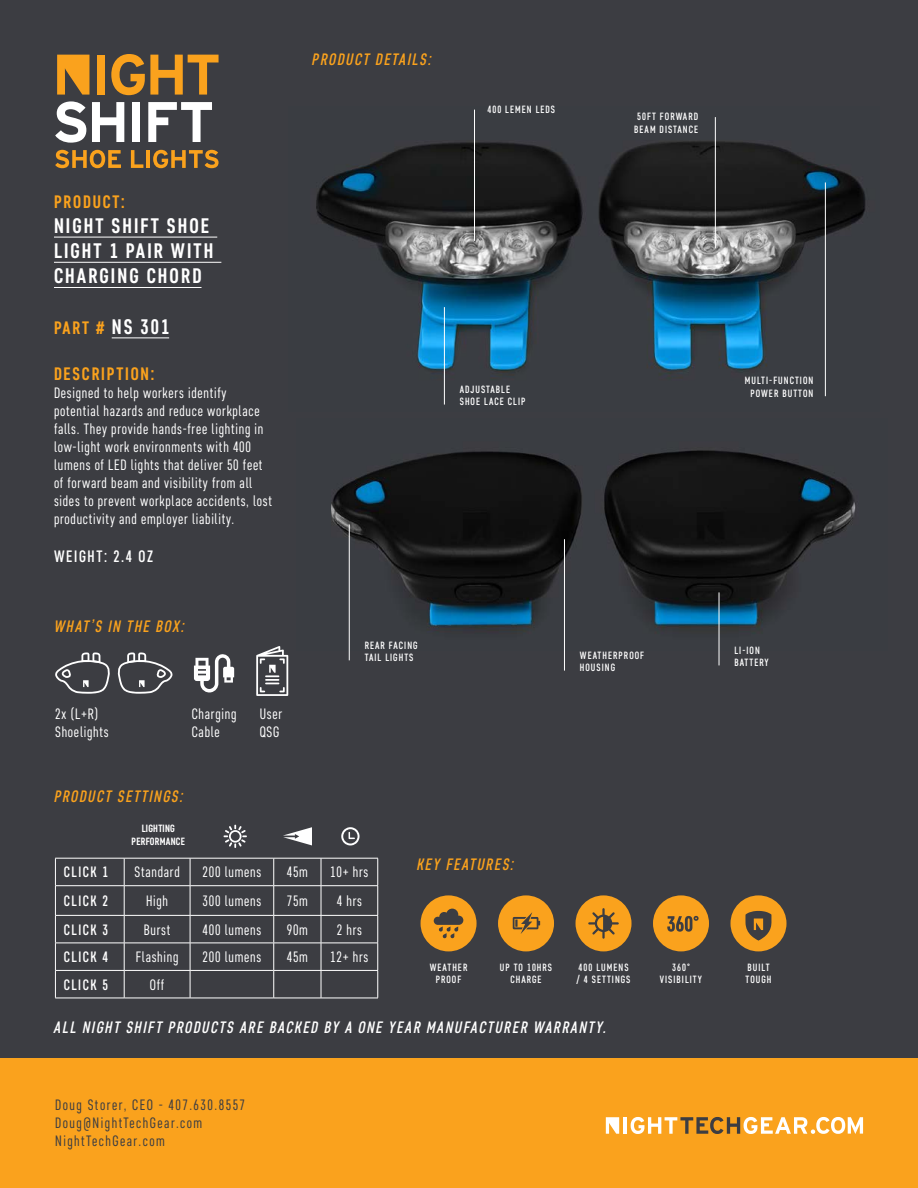
<style>
.page{position:relative;width:918px;height:1188px;background:#3c3d42}
.page>*{position:absolute;margin:0;border:0;box-sizing:border-box;transform-origin:0 0}
.t1{font:700 21px/25.2px "Core Sans D57 Cn";letter-spacing:.1em;color:#fff}
.t2{font:700 18px "Core Sans D57 Cn";letter-spacing:.1em;color:#faa21d}
.t3{font:italic 500 16.5px "Core Sans D47 Cn";letter-spacing:.1em;color:#fff}
.t4{font:italic 500 16.5px "Core Sans D47 Cn";letter-spacing:.1em;color:#faa21d}
.t5{font:500 16.5px "Core Sans D47 Cn";letter-spacing:.1em;color:#fff}
.t6{font:15px/18px "Core Sans D37 Cn";letter-spacing:.05em;color:#fff}
.t7{font:15px/18px "Core Sans D37 Cn";letter-spacing:.1em;color:#3c3d42}
.t8{font:500 15px "Core Sans D47 Cn";letter-spacing:.1em;color:#fff}
.t9{font:500 10.5px/12.6px "Core Sans D47 Cn";letter-spacing:.1em;color:#fff}
.t10{font:700 10.5px/12.6px "Core Sans D57 Cn";letter-spacing:.025em;color:#fff;text-align:center}
.s1{font-size:21px;color:#fff}
</style>
<div class="page">
<img style="left:316px;top:109px;width:550px;height:295px">
<img style="left:331px;top:450px;width:525px;height:200px">
<hr style="left:54px;top:237px;width:163px;height:1px;background:#fff">
<hr style="left:54px;top:262px;width:167px;height:1px;background:#fff">
<hr style="left:54px;top:287px;width:148px;height:1px;background:#fff">
<hr style="left:112px;top:338px;width:57px;height:1px;background:#fff">
<svg style="left:194px;top:654px;width:40px;height:39px"></svg>
<svg style="left:256px;top:646px;width:32px;height:50px"></svg>
<svg style="left:55px;top:652px;width:55px;height:42px"></svg>
<svg style="left:117px;top:652px;width:56px;height:42px"></svg>
<svg style="left:153px;top:150px;width:66px;height:18px"></svg>
<svg style="left:55px;top:150px;width:66px;height:18px"></svg>
<svg style="left:131px;top:150px;width:12px;height:18px"></svg>
<hr style="left:146px;top:150px;width:4px;height:18px;background:#faa21d">
<svg style="left:57px;top:55px;width:32px;height:40px"></svg>
<div style="left:97px;top:55px;width:8px;height:40px;background:#faa21d"></div>
<svg style="left:111px;top:54px;width:108px;height:41px"></svg>
<svg style="left:55px;top:101px;width:31px;height:42px"></svg>
<svg style="left:92px;top:102px;width:32px;height:40px"></svg>
<div style="left:132px;top:102px;width:8px;height:40px;background:#fff"></div>
<svg style="left:148px;top:102px;width:64px;height:40px"></svg>
<hr style="left:474px;top:110px;width:1px;height:131px;background:#fff">
<hr style="left:715px;top:117px;width:1px;height:131px;background:#fff">
<hr style="left:444px;top:307px;width:1px;height:98px;background:#fff">
<hr style="left:564px;top:539px;width:1px;height:132px;background:#fff">
<hr style="left:825px;top:182px;width:1px;height:214px;background:#fff">
<hr style="left:349px;top:524px;width:1px;height:136px;background:#fff">
<hr style="left:719px;top:592px;width:1px;height:73px;background:#fff">
<hr style="left:55px;top:858px;width:69px;height:1px;background:#fff">
<hr style="left:124px;top:858px;width:66px;height:1px;background:#fff">
<hr style="left:190px;top:858px;width:84px;height:1px;background:#fff">
<hr style="left:274px;top:858px;width:47px;height:1px;background:#fff">
<hr style="left:321px;top:858px;width:57px;height:1px;background:#fff">
<hr style="left:55px;top:885px;width:69px;height:1px;background:#fff">
<hr style="left:124px;top:885px;width:66px;height:1px;background:#fff">
<hr style="left:190px;top:885px;width:84px;height:1px;background:#fff">
<hr style="left:274px;top:885px;width:47px;height:1px;background:#fff">
<hr style="left:321px;top:885px;width:57px;height:1px;background:#fff">
<hr style="left:55px;top:915px;width:69px;height:1px;background:#fff">
<hr style="left:124px;top:915px;width:66px;height:1px;background:#fff">
<hr style="left:190px;top:915px;width:84px;height:1px;background:#fff">
<hr style="left:274px;top:915px;width:47px;height:1px;background:#fff">
<hr style="left:321px;top:915px;width:57px;height:1px;background:#fff">
<hr style="left:55px;top:943px;width:69px;height:1px;background:#fff">
<hr style="left:124px;top:943px;width:66px;height:1px;background:#fff">
<hr style="left:190px;top:943px;width:84px;height:1px;background:#fff">
<hr style="left:274px;top:943px;width:47px;height:1px;background:#fff">
<hr style="left:321px;top:943px;width:57px;height:1px;background:#fff">
<hr style="left:55px;top:970px;width:69px;height:1px;background:#fff">
<svg style="left:55px;top:858px;width:1px;height:140px"></svg>
<hr style="left:124px;top:970px;width:66px;height:1px;background:#fff">
<svg style="left:124px;top:858px;width:1px;height:140px"></svg>
<hr style="left:190px;top:970px;width:84px;height:1px;background:#fff">
<svg style="left:190px;top:858px;width:1px;height:140px"></svg>
<hr style="left:274px;top:970px;width:47px;height:1px;background:#fff">
<svg style="left:273px;top:858px;width:1px;height:140px"></svg>
<hr style="left:321px;top:970px;width:57px;height:1px;background:#fff">
<svg style="left:321px;top:858px;width:1px;height:140px"></svg>
<svg style="left:378px;top:858px;width:1px;height:140px"></svg>
<hr style="left:55px;top:998px;width:69px;height:1px;background:#fff">
<hr style="left:124px;top:998px;width:66px;height:1px;background:#fff">
<hr style="left:190px;top:998px;width:84px;height:1px;background:#fff">
<hr style="left:274px;top:998px;width:47px;height:1px;background:#fff">
<hr style="left:321px;top:998px;width:57px;height:1px;background:#fff">
<svg style="left:224px;top:825px;width:23px;height:23px"></svg>
<svg style="left:283px;top:827px;width:29px;height:18px"></svg>
<svg style="left:341px;top:827px;width:19px;height:18px"></svg>
<div style="left:0;top:1058px;width:918px;height:130px;background:#faa21d"></div>
<hr style="left:624px;top:1117px;width:3px;height:17px;background:#fff">
<svg style="left:631px;top:1117px;width:232px;height:17px"></svg>
<svg style="left:606px;top:1117px;width:13px;height:17px"></svg>
<svg style="left:421px;top:895px;width:56px;height:56px"></svg>
<svg style="left:498px;top:895px;width:56px;height:56px"></svg>
<svg style="left:576px;top:895px;width:56px;height:56px"></svg>
<svg style="left:653px;top:895px;width:56px;height:56px"></svg>
<svg style="left:730px;top:895px;width:57px;height:56px"></svg>
<p class="t2" style="left:54px;top:190px;width:72px">PRODUCT:</p>
<h1 class="t1" style="left:54px;top:213px;width:161px">NIGHT SHIFT SHOE<br>LIGHT 1 PAIR WITH<br>CHARGING CHORD</h1>
<p class="t2" style="left:54px;top:316px;width:117px">PART # <span class="s1">NS 301</span></p>
<p class="t2" style="left:54px;top:363px;width:102px">DESCRIPTION:</p>
<p class="t6" style="left:54px;top:384px;width:220px">Designed to help workers identify potential hazards and reduce workplace falls. They provide hands-free lighting in low-light work environments with 400 lumens of LED lights that deliver 50 feet of forward beam and visibility from all sides to prevent workplace accidents, lost productivity and employer liability.</p>
<p class="t5" style="left:54px;top:546px;width:101px">WEIGHT: 2.4 OZ</p>
<p class="t4" style="left:54px;top:617px;width:132px">WHAT’S IN THE BOX:</p>
<p class="t6" style="left:55px;top:704px;width:55px">2x (L+R)<br>Shoelights</p>
<p class="t6" style="left:192px;top:704px;width:46px">Charging<br>Cable</p>
<p class="t6" style="left:260px;top:704px;width:24px">User<br>QSG</p>
<p class="t4" style="left:54px;top:786px;width:130px">PRODUCT SETTINGS:</p>
<p class="t10" style="left:132px;top:822px;width:55px">LIGHTING<br>PERFORMANCE</p>
<p class="t4" style="left:312px;top:49px;width:121px">PRODUCT DETAILS:</p>
<p class="t9" style="left:487px;top:103px;width:69px">400 LEMEN LEDS</p>
<p class="t9" style="left:634px;top:110px;width:65px">50FT FORWARD<br>BEAM DISTANCE</p>
<p class="t9" style="left:460px;top:383px;width:67px">ADJUSTABLE<br>SHOE LACE CLIP</p>
<p class="t9" style="left:745px;top:374px;width:70px;text-align:center">MULTI-FUNCTION<br>POWER BUTTON</p>
<p class="t9" style="left:365px;top:639px;width:54px">REAR FACING<br>TAIL LIGHTS</p>
<p class="t9" style="left:734px;top:644px;width:36px">LI-ION<br>BATTERY</p>
<p class="t9" style="left:580px;top:649px;width:66px">WEATHERPROOF<br>HOUSING</p>
<p class="t8" style="left:64px;top:863px;width:46px">CLICK 1</p>
<p class="t6" style="left:135px;top:863px;width:47px">Standard</p>
<p class="t6" style="left:203px;top:863px;width:60px">200 lumens</p>
<p class="t6" style="left:287px;top:863px;width:23px">45m</p>
<p class="t6" style="left:330px;top:863px;width:40px">10+ hrs</p>
<p class="t8" style="left:64px;top:892px;width:46px">CLICK 2</p>
<p class="t6" style="left:146px;top:892px;width:24px">High</p>
<p class="t6" style="left:203px;top:892px;width:60px">300 lumens</p>
<p class="t6" style="left:287px;top:892px;width:23px">75m</p>
<p class="t6" style="left:337px;top:892px;width:27px">4 hrs</p>
<p class="t8" style="left:64px;top:920px;width:46px">CLICK 3</p>
<p class="t6" style="left:144px;top:920px;width:28px">Burst</p>
<p class="t6" style="left:203px;top:920px;width:60px">400 lumens</p>
<p class="t6" style="left:287px;top:920px;width:23px">90m</p>
<p class="t6" style="left:337px;top:920px;width:27px">2 hrs</p>
<p class="t8" style="left:64px;top:948px;width:46px">CLICK 4</p>
<p class="t6" style="left:136px;top:948px;width:44px">Flashing</p>
<p class="t6" style="left:203px;top:948px;width:60px">200 lumens</p>
<p class="t6" style="left:287px;top:948px;width:23px">45m</p>
<p class="t6" style="left:330px;top:948px;width:40px">12+ hrs</p>
<p class="t8" style="left:64px;top:975px;width:46px">CLICK 5</p>
<p class="t6" style="left:150px;top:975px;width:16px">Off</p>
<p class="t4" style="left:417px;top:854px;width:98px">KEY FEATURES:</p>
<p class="t9" style="left:430px;top:961px;width:39px;text-align:center">WEATHER<br>PROOF</p>
<p class="t9" style="left:500px;top:961px;width:54px;text-align:center">UP TO 10HRS<br>CHARGE</p>
<p class="t9" style="left:577px;top:961px;width:55px">400 LUMENS / 4 SETTINGS</p>
<p class="t9" style="left:660px;top:961px;width:44px;text-align:center">360°<br>VISIBILITY</p>
<p class="t9" style="left:746px;top:961px;width:27px">BUILT<br>TOUGH</p>
<p class="t3" style="left:54px;top:1018px;width:554px">ALL NIGHT SHIFT PRODUCTS ARE BACKED BY A ONE YEAR MANUFACTURER WARRANTY.</p>
<p class="t7" style="left:55px;top:1095px;width:191px">Doug Storer, CEO - 407.630.8557<br>Doug@NightTechGear.com<br>NightTechGear.com</p>
</div>
